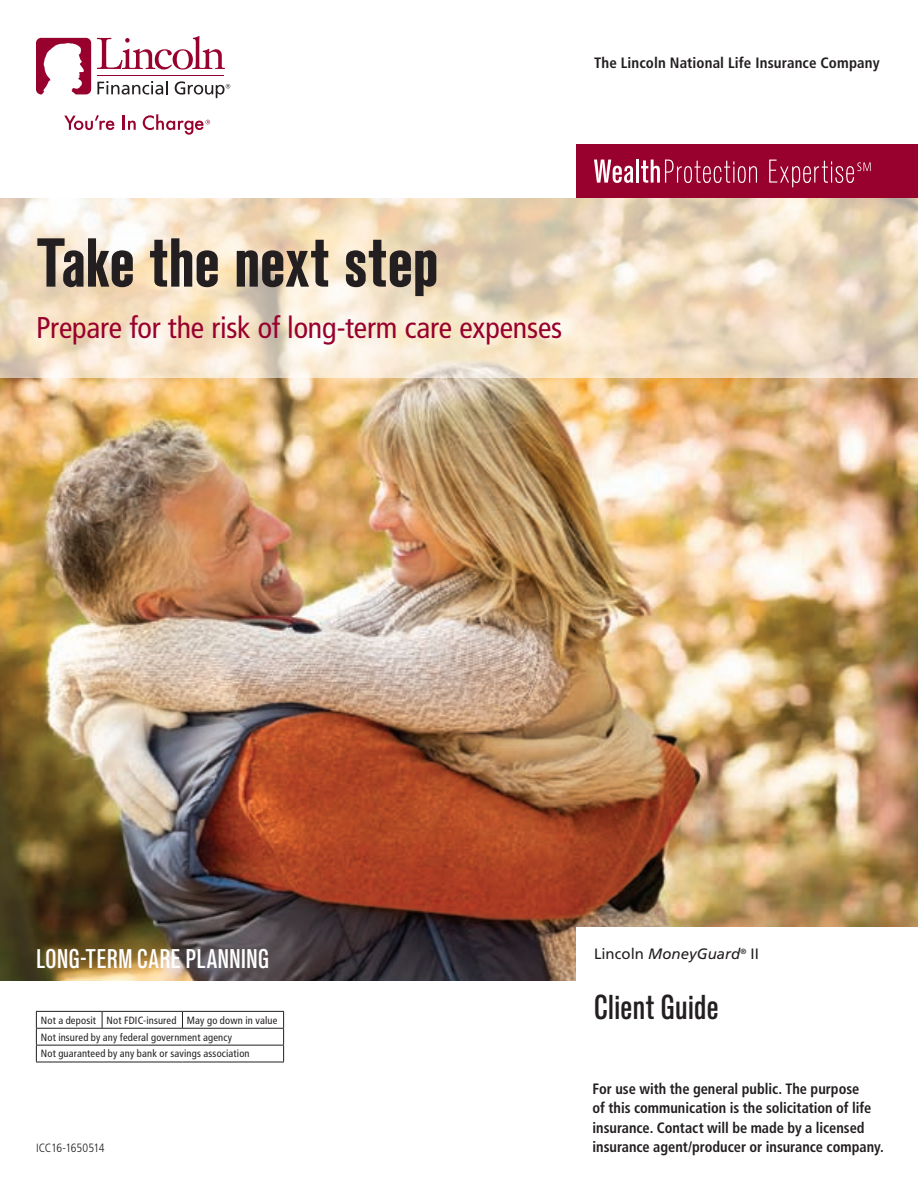
<style>
.page{position:relative;width:918px;height:1188px;background:#fff}
.page>*{position:absolute;margin:0;border:0;box-sizing:border-box;transform-origin:0 0}
.t1{font:700 condensed 69px "Standard CT";letter-spacing:-.01em;color:#231f20}
.t2{font:500 condensed 34.5px "Standard CT";letter-spacing:.01em;color:#231f20}
.t3{font:condensed 30px "Frutiger LT Std";letter-spacing:-.005em;color:#98012d}
.t4{font:500 condensed 27px "Standard CT";letter-spacing:.02em;color:#fff}
.t5{font:700 condensed 15px/19.5px "Frutiger LT Std";color:#231f20;scale:.96 1}
.t6{font:700 condensed 15px "Frutiger LT Std";color:#231f20}
.t7{font:italic 15px "Frutiger LT Std";color:#231f20}
.t8{font:300 condensed 12px "Frutiger LT Std";letter-spacing:-.025em;color:#231f20}
.t9{font:condensed 10.5px/16.8px "Frutiger LT Std";letter-spacing:.015em;color:#231f20}
.s1{font-style:normal}
</style>
<div class="page">
<img style="left:0;top:378px;width:918px;height:603px">
<svg style="left:97px;top:81px;width:71px;height:14px"></svg>
<svg style="left:36px;top:38px;width:55px;height:56px"></svg>
<svg style="left:97px;top:36px;width:128px;height:34px"></svg>
<hr style="left:97px;top:75px;width:127px;height:1px;background:#98012d">
<svg style="left:64px;top:115px;width:50px;height:15px"></svg>
<svg style="left:123px;top:116px;width:13px;height:14px"></svg>
<svg style="left:175px;top:81px;width:55px;height:17px"></svg>
<svg style="left:143px;top:114px;width:67px;height:21px"></svg>
<hr style="left:36px;top:1011px;width:66px;height:1px;background:#231f20">
<hr style="left:102px;top:1011px;width:80px;height:1px;background:#231f20">
<svg style="left:102px;top:1012px;width:1px;height:16px"></svg>
<hr style="left:182px;top:1011px;width:102px;height:1px;background:#231f20">
<svg style="left:182px;top:1012px;width:1px;height:16px"></svg>
<hr style="left:36px;top:1028px;width:66px;height:1px;background:#231f20">
<hr style="left:102px;top:1028px;width:80px;height:1px;background:#231f20">
<hr style="left:182px;top:1028px;width:102px;height:1px;background:#231f20">
<hr style="left:36px;top:1045px;width:66px;height:1px;background:#231f20">
<svg style="left:36px;top:1012px;width:1px;height:50px"></svg>
<hr style="left:102px;top:1045px;width:80px;height:1px;background:#231f20">
<hr style="left:182px;top:1045px;width:102px;height:1px;background:#231f20">
<svg style="left:283px;top:1012px;width:1px;height:50px"></svg>
<hr style="left:36px;top:1062px;width:66px;height:1px;background:#231f20">
<hr style="left:102px;top:1062px;width:80px;height:1px;background:#231f20">
<hr style="left:182px;top:1062px;width:102px;height:1px;background:#231f20">
<svg style="left:0;top:198px;width:918px;height:180px;background:#efdec4"></svg>
<div style="left:576px;top:144px;width:342px;height:54px;background:#98012d"></div>
<svg style="left:594px;top:160px;width:39px;height:23px"></svg>
<hr style="left:636px;top:160px;width:3px;height:23px;background:#fff">
<svg style="left:641px;top:160px;width:116px;height:23px"></svg>
<svg style="left:769px;top:160px;width:102px;height:27px"></svg>
<p class="t6" style="left:594px;top:54px;width:287px">The Lincoln National Life Insurance Company</p>
<h1 class="t1" style="left:36px;top:224px;width:404px">Take the next step</h1>
<h3 class="t3" style="left:36px;top:310px;width:528px">Prepare for the risk of long-term care expenses</h3>
<h3 class="t4" style="left:37px;top:943px;width:234px">LONG-TERM CARE PLANNING</h3>
<p class="t9" style="left:41px;top:1012px;width:238px">Not a deposit Not FDIC-insured May go down in value</p>
<p class="t9" style="left:41px;top:1029px;width:210px">Not insured by any federal government agency<br>Not guaranteed by any bank or savings association</p>
<p class="t8" style="left:36px;top:1141px;width:70px">ICC16-1650514</p>
<p class="t7" style="left:594px;top:945px;width:167px"><span class="s1">Lincoln</span> MoneyGuard<sup>®</sup> <span class="s1">II</span></p>
<h2 class="t2" style="left:594px;top:986px;width:126px">Client Guide</h2>
<p class="t5" style="left:592px;top:1079px;width:305px">For use with the general public. The purpose<br>of this communication is the solicitation of life insurance. Contact will be made by a licensed insurance agent/producer or insurance company.</p>
</div>
